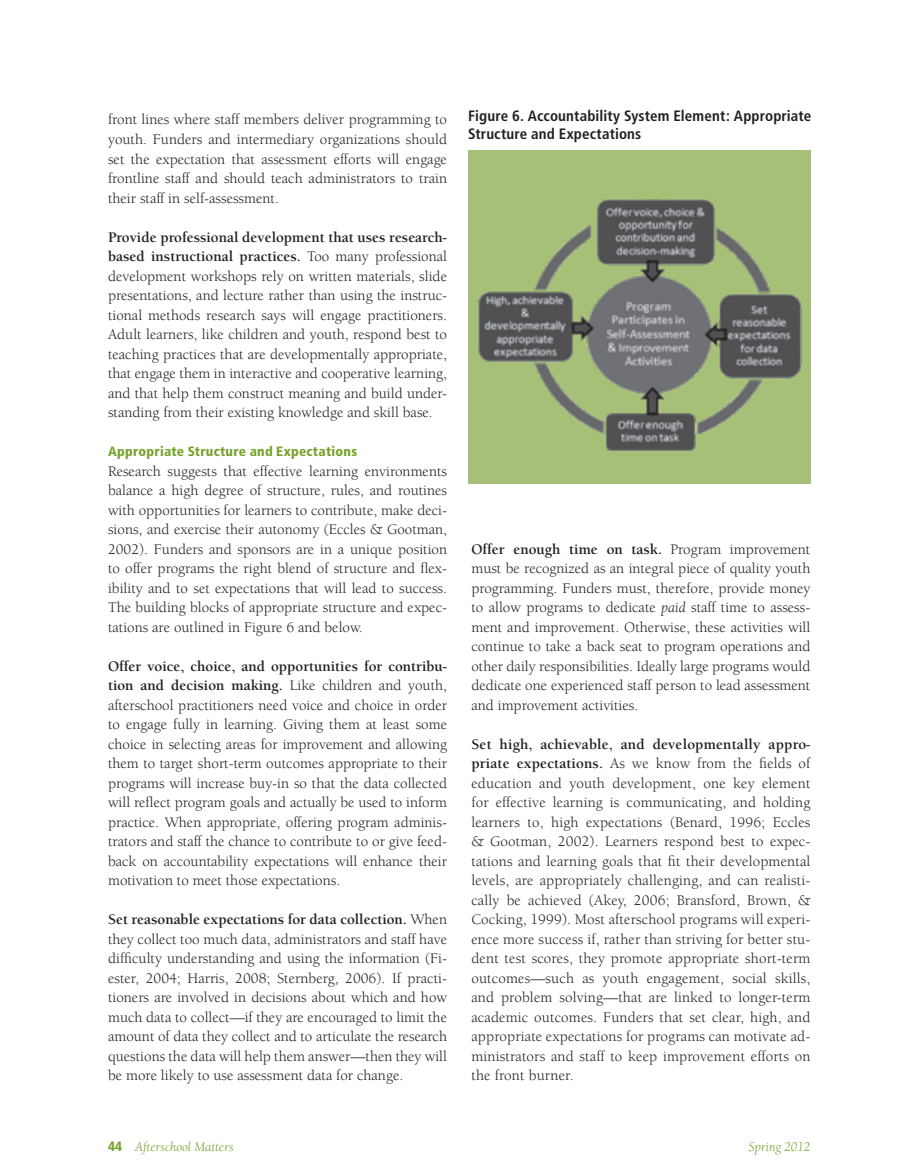
<style>
.page{position:relative;width:905px;height:1175px;background:#fff}
.page>*{position:absolute;margin:0;border:0;box-sizing:border-box;transform-origin:0 0}
.t1{font:15px/19.5px "Berkeley";color:#231f20;text-align:justify}
.t2{font:700 condensed 15px/18px "Frutiger";letter-spacing:.01em;color:#231f20}
.t3{font:900 condensed 13.5px "Frutiger";letter-spacing:.02em;color:#78a22d}
.t4{font:italic 13.5px "Berkeley";color:#78a22d}
.s1{font-weight:700}
.s2{font-style:italic}
.s3{font-family:"Frutiger";font-weight:900;font-style:normal;font-stretch:condensed}
</style>
<div class="page">
<div style="left:468px;top:151px;width:342px;height:333px;background:#a7c078"></div>
<img style="left:476px;top:199px;width:326px;height:253px">
<p class="t1" style="left:108px;top:110px;width:340px">front lines where staff members deliver programming to youth. Funders and intermediary organizations should set the expectation that assessment efforts will engage frontline staff and should teach administrators to train their staff in self-assessment.</p>
<p class="t1" style="left:108px;top:227px;width:340px"><span class="s1">Provide professional development that uses research&shy;based instructional practices.</span> Too many professional development workshops rely on written materials, slide presentations, and lecture rather than using the instruc&shy;tional methods research says will engage practitioners.<br>Adult learners, like children and youth, respond best to teaching practices that are developmentally appropriate, that engage them in interactive and cooperative learning, and that help them construct meaning and build under&shy;standing from their existing knowledge and skill base.</p>
<p class="t3" style="left:108px;top:443px;width:250px">Appropriate Structure and Expectations</p>
<p class="t1" style="left:108px;top:461px;width:340px">Research suggests that effective learning environments balance a high degree of structure, rules, and routines with opportunities for learners to contribute, make deci&shy;sions, and exercise their autonomy (Eccles &amp; Gootman, 2002). Funders and sponsors are in a unique position to offer programs the right blend of structure and flex&shy;ibility and to set expectations that will lead to success.<br>The building blocks of appropriate structure and expec&shy;tations are outlined in Figure 6 and below.</p>
<p class="t1" style="left:108px;top:656px;width:340px"><span class="s1">Offer voice, choice, and opportunities for contribu&shy;tion and decision making.</span> Like children and youth, afterschool practitioners need voice and choice in order to engage fully in learning. Giving them at least some choice in selecting areas for improvement and allowing them to target short-term outcomes appropriate to their programs will increase buy-in so that the data collected will reflect program goals and actually be used to inform practice. When appropriate, offering program adminis&shy;trators and staff the chance to contribute to or give feed&shy;back on accountability expectations will enhance their motivation to meet those expectations.</p>
<p class="t1" style="left:108px;top:910px;width:340px"><span class="s1">Set reasonable expectations for data collection.</span> When they collect too much data, administrators and staff have difficulty understanding and using the information (Fi&shy;ester, 2004; Harris, 2008; Sternberg, 2006). If practi&shy;tioners are involved in decisions about which and how much data to collect—if they are encouraged to limit the amount of data they collect and to articulate the research questions the data will help them answer—then they will be more likely to use assessment data for change.</p>
<p class="t2" style="left:468px;top:106px;width:344px">Figure 6. Accountability System Element: Appropriate<br>Structure and Expectations</p>
<p class="t1" style="left:471px;top:539px;width:340px"><span class="s1">Offer enough time on task.</span> Program improvement must be recognized as an integral piece of quality youth programming. Funders must, therefore, provide money to allow programs to dedicate <span class="s2">paid</span> staff time to assess&shy;ment and improvement. Otherwise, these activities will continue to take a back seat to program operations and other daily responsibilities. Ideally large programs would dedicate one experienced staff person to lead assessment and improvement activities.</p>
<p class="t1" style="left:471px;top:734px;width:340px"><span class="s1">Set high, achievable, and developmentally appro&shy;priate expectations.</span> As we know from the fields of education and youth development, one key element for effective learning is communicating, and holding learners to, high expectations (Benard, 1996; Eccles &amp; Gootman, 2002). Learners respond best to expec&shy;tations and learning goals that fit their developmental levels, are appropriately challenging, and can realisti&shy;cally be achieved (Akey, 2006; Bransford, Brown, &amp; Cocking, 1999). Most afterschool programs will experi&shy;ence more success if, rather than striving for better stu&shy;dent test scores, they promote appropriate short-term outcomes—such as youth engagement, social skills, and problem solving—that are linked to longer-term academic outcomes. Funders that set clear, high, and appropriate expectations for programs can motivate ad&shy;ministrators and staff to keep improvement efforts on the front burner.</p>
<p class="t4" style="left:108px;top:1139px;width:127px"><span class="s3">44</span> Afterschool Matters</p>
<p class="t4" style="left:748px;top:1139px;width:63px">Spring 2012</p>
</div>
